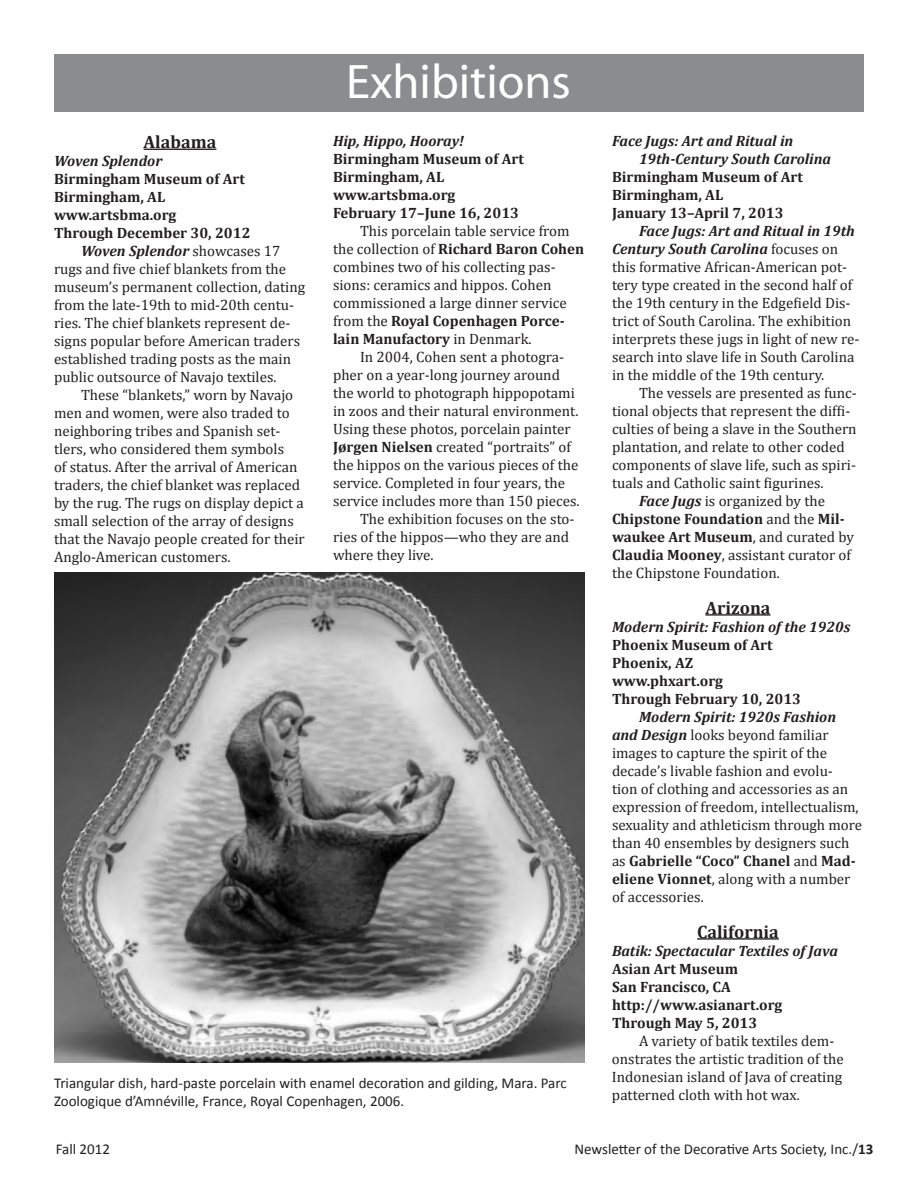
<style>
.page{position:relative;width:918px;height:1188px;background:#fff}
.page>*{position:absolute;margin:0;border:0;box-sizing:border-box;transform-origin:0 0}
.Dept_Head{font:48.75px "Myriad";color:#fff}
.State_Name{font:700 18px "Cambria";color:#231f20}
.Body_text{font:15px/18px "Cambria";color:#231f20}
.Body_text-2{font:700 15px "Cambria";color:#231f20}
.Body_text-3{font:15px/18px "Calibri";color:#231f20}
.Body_text-4{font:italic 700 15px "Cambria";color:#231f20}
.s1{font-weight:400;font-style:normal}
.s2{font-weight:700}
.s3{font-weight:700;font-style:italic}
</style>
<div class="page">
<div style="left:54px;top:54px;width:810px;height:58px;background:#8a8c8f"></div>
<hr style="left:144px;top:149px;width:72px;height:1px;background:#231f20">
<hr style="left:705px;top:614px;width:66px;height:2px;background:#231f20">
<hr style="left:697px;top:938px;width:82px;height:2px;background:#231f20">
<img style="left:54px;top:572px;width:531px;height:491px">
<p class="State_Name" style="left:144px;top:131px;width:74px">Alabama</p>
<p class="Body_text-4" style="left:54px;top:152px;width:110px">Woven Splendor</p>
<p class="Body_text-2" style="left:54px;top:170px;width:192px">Birmingham Museum of Art</p>
<p class="Body_text-2" style="left:54px;top:188px;width:113px">Birmingham, AL</p>
<p class="Body_text-2" style="left:54px;top:206px;width:124px">www.artsbma.org</p>
<p class="Body_text-2" style="left:54px;top:224px;width:198px">Through December 30, 2012</p>
<p class="Body_text-4" style="left:81px;top:242px;width:201px">Woven Splendor <span class="s1">showcases 17</span></p>
<p class="Body_text" style="left:54px;top:260px;width:234px">rugs and five chief blankets from the</p>
<p class="Body_text" style="left:54px;top:278px;width:253px">museum’s permanent collection, dating</p>
<p class="Body_text" style="left:54px;top:296px;width:242px">from the late-19th to mid-20th centu-</p>
<p class="Body_text" style="left:54px;top:314px;width:238px">ries. The chief blankets represent de-</p>
<p class="Body_text" style="left:54px;top:332px;width:248px">signs popular before American traders</p>
<p class="Body_text" style="left:54px;top:350px;width:239px">established trading posts as the main</p>
<p class="Body_text" style="left:54px;top:368px;width:224px">public outsource of Navajo textiles.</p>
<p class="Body_text" style="left:81px;top:386px;width:214px">These “blankets,” worn by Navajo</p>
<p class="Body_text" style="left:54px;top:404px;width:237px">men and women, were also traded to</p>
<p class="Body_text" style="left:54px;top:422px;width:228px">neighboring tribes and Spanish set-</p>
<p class="Body_text" style="left:54px;top:440px;width:232px">tlers, who considered them symbols</p>
<p class="Body_text" style="left:54px;top:458px;width:245px">of status. After the arrival of American</p>
<p class="Body_text" style="left:54px;top:476px;width:248px">traders, the chief blanket was replaced</p>
<p class="Body_text" style="left:54px;top:494px;width:251px">by the rug. The rugs on display depict a</p>
<p class="Body_text" style="left:54px;top:512px;width:241px">small selection of the array of designs</p>
<p class="Body_text" style="left:54px;top:530px;width:252px">that the Navajo people created for their</p>
<p class="Body_text" style="left:54px;top:548px;width:178px">Anglo-American customers.</p>
<p class="Dept_Head" style="left:346px;top:57px;width:226px">Exhibitions</p>
<p class="Body_text-4" style="left:333px;top:132px;width:133px">Hip, Hippo, Hooray!</p>
<p class="Body_text-2" style="left:333px;top:150px;width:192px">Birmingham Museum of Art</p>
<p class="Body_text-2" style="left:333px;top:168px;width:113px">Birmingham, AL</p>
<p class="Body_text-2" style="left:333px;top:186px;width:124px">www.artsbma.org</p>
<p class="Body_text-2" style="left:333px;top:204px;width:188px">February 17–June 16, 2013</p>
<p class="Body_text" style="left:333px;top:222px;width:253px;text-indent:27px">This porcelain table service from the collection of <span class="s2">Richard Baron Cohen </span>combines two of his collecting pas&shy;sions: ceramics and hippos. Cohen commissioned a large dinner service from the <span class="s2">Royal Copenhagen Porce&shy;lain Manufactory</span> in Denmark.</p>
<p class="Body_text" style="left:333px;top:348px;width:248px;text-indent:27px">In 2004, Cohen sent a photogra&shy;pher on a year-long journey around the world to photograph hippopotami in zoos and their natural environment.<br>Using these photos, porcelain painter <span class="s2">Jørgen Nielsen</span> created “portraits” of the hippos on the various pieces of the service. Completed in four years, the service includes more than 150 pieces.</p>
<p class="Body_text" style="left:333px;top:510px;width:243px;text-indent:27px">The exhibition focuses on the sto&shy;ries of the hippos—who they are and where they live.</p>
<p class="Body_text-3" style="left:54px;top:1073px;width:514px">Triangular dish, hard-paste porcelain with enamel decoration and gilding, Mara. Parc<br>Zoologique d’Amnéville, France, Royal Copenhagen, 2006.</p>
<p class="Body_text-4" style="left:612px;top:132px;width:183px">Face Jugs: Art and Ritual in</p>
<p class="Body_text-4" style="left:639px;top:150px;width:194px">19th-Century South Carolina</p>
<p class="Body_text-2" style="left:612px;top:168px;width:192px">Birmingham Museum of Art</p>
<p class="Body_text-2" style="left:612px;top:186px;width:113px">Birmingham, AL</p>
<p class="Body_text-2" style="left:612px;top:204px;width:173px">January 13–April 7, 2013</p>
<p class="Body_text" style="left:612px;top:222px;width:249px;text-indent:27px"><span class="s3">Face Jugs: Art and Ritual in 19th Century South Carolina</span> focuses on this formative African-American pot&shy;tery type created in the second half of the 19th century in the Edgefield Dis&shy;trict of South Carolina. The exhibition interprets these jugs in light of new re&shy;search into slave life in South Carolina in the middle of the 19th century.</p>
<p class="Body_text" style="left:612px;top:384px;width:246px;text-indent:27px">The vessels are presented as func&shy;tional objects that represent the diffi&shy;culties of being a slave in the Southern plantation, and relate to other coded components of slave life, such as spiri&shy;tuals and Catholic saint figurines.</p>
<p class="Body_text" style="left:612px;top:492px;width:244px;text-indent:27px"><span class="s3">Face Jugs</span> is organized by the<br><span class="s2">Chipstone Foundation</span> and the <span class="s2">Mil&shy;waukee Art Museum</span>, and curated by<br><span class="s2">Claudia Mooney</span>, assistant curator of the Chipstone Foundation.</p>
<p class="State_Name" style="left:705px;top:597px;width:67px">Arizona</p>
<p class="Body_text-4" style="left:612px;top:618px;width:240px">Modern Spirit: Fashion of the 1920s</p>
<p class="Body_text-2" style="left:612px;top:636px;width:162px">Phoenix Museum of Art</p>
<p class="Body_text-2" style="left:612px;top:654px;width:83px">Phoenix, AZ</p>
<p class="Body_text-2" style="left:612px;top:672px;width:113px">www.phxart.org</p>
<p class="Body_text-2" style="left:612px;top:690px;width:191px">Through February 10, 2013</p>
<p class="Body_text" style="left:612px;top:708px;width:252px;text-indent:27px"><span class="s3">Modern Spirit: 1920s Fashion and Design</span> looks beyond familiar images to capture the spirit of the decade’s livable fashion and evolu-<br>tion of clothing and accessories as an expression of freedom, intellectualism, sexuality and athleticism through more than 40 ensembles by designers such as <span class="s2">Gabrielle “Coco” Chanel</span> and <span class="s2">Mad&shy;eliene Vionnet</span>, along with a number of accessories.</p>
<p class="State_Name" style="left:697px;top:921px;width:83px">California</p>
<p class="Body_text-4" style="left:612px;top:942px;width:228px">Batik: Spectacular Textiles of Java</p>
<p class="Body_text-2" style="left:612px;top:960px;width:128px">Asian Art Museum</p>
<p class="Body_text-2" style="left:612px;top:978px;width:121px">San Francisco, CA</p>
<p class="Body_text-2" style="left:612px;top:996px;width:172px">http://www.asianart.org</p>
<p class="Body_text-2" style="left:612px;top:1014px;width:147px">Through May 5, 2013</p>
<p class="Body_text" style="left:612px;top:1032px;width:233px;text-indent:27px">A variety of batik textiles dem&shy;onstrates the artistic tradition of the Indonesian island of Java of creating patterned cloth with hot wax.</p>
<p class="Body_text-3" style="left:56px;top:1139px;width:56px">Fall 2012</p>
<p class="Body_text-3" style="left:574px;top:1139px;width:300px">Newsletter of the Decorative Arts Society, Inc./<span class="s2">13</span></p>
</div>
